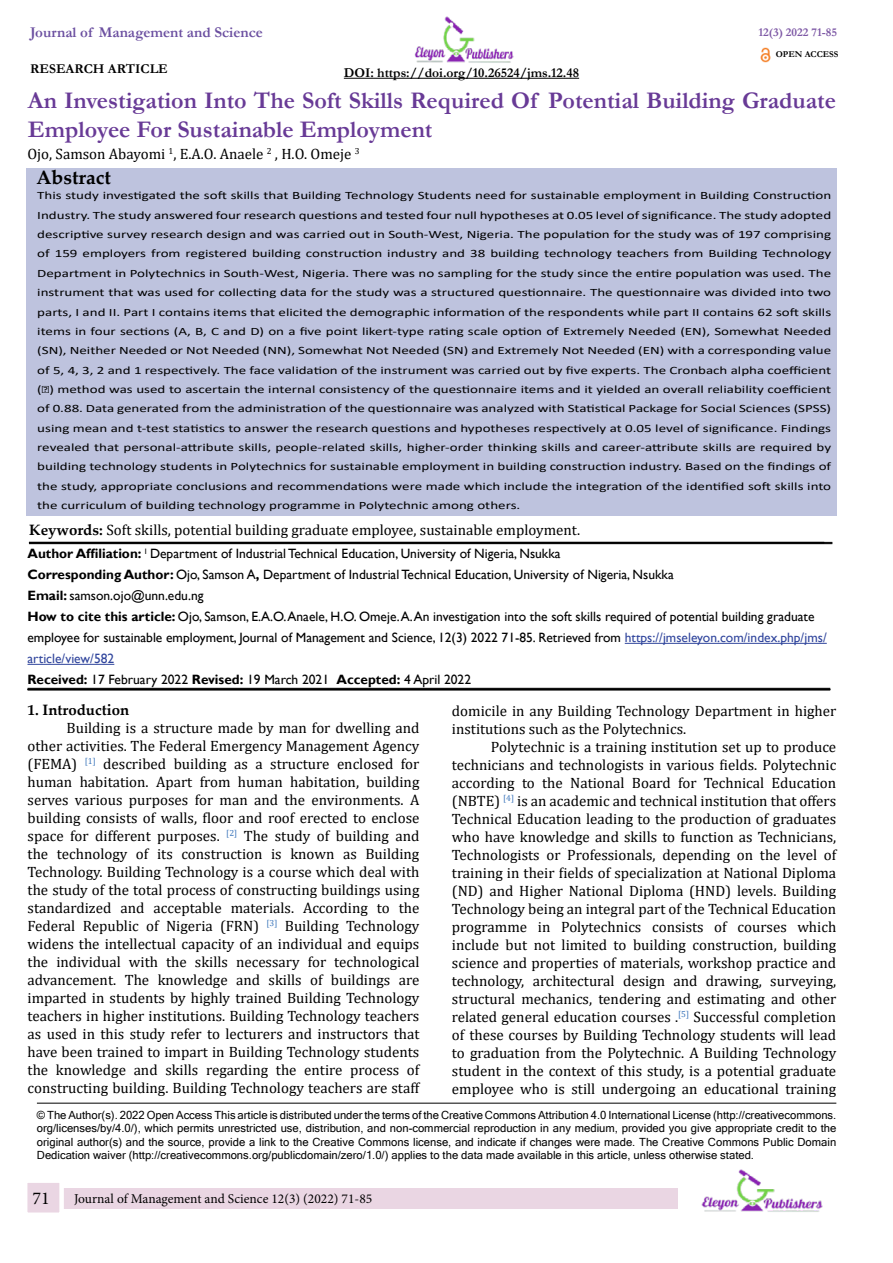
<style>
.page{position:relative;width:893px;height:1263px;background:#fff}
.page>*{position:absolute;margin:0;border:0;box-sizing:border-box;transform-origin:0 0}
.t1{font:700 24px/28.8px "Garamond";color:#683a96}
.t2{font:700 19.5px "Palatino Linotype";color:#000}
.t3{font:18px "Minion Pro";color:#000}
.t4{font:15px/18px "Cambria";color:#000;text-align:justify}
.t5{font:700 15px "Garamond";color:#6b4fa0}
.t6{font:700 15px "Palatino Linotype";color:#000}
.t7{font:13.5px/21px "Gill Sans";color:#000}
.t8{font:700 13.5px "Garamond";color:#000}
.t9{font:13.5px "Minion Pro";color:#000}
.t10{font:700 12px "Garamond";color:#7d58a5}
.t11{font:11.25px/19.4px "Calibri";color:#000;text-align:justify;scale:1.33 1}
.t12{font:11.25px/13.5px "Microsoft Sans Serif";color:#000;text-align:justify}
.t13{font:700 9px "Garamond";color:#000}
.s1{font-family:"Palatino Linotype";font-weight:700}
.s2{font-weight:700}
.s3{color:#31469d}
</style>
<div class="page">
<img style="left:701px;top:1170px;width:122px;height:42px">
<div style="left:58px;top:1188px;width:620px;height:20px;background:#ead6e3"></div>
<div style="left:23px;top:1178px;width:41px;height:39px;background:#ead6e3;border:4px solid #fff"></div>
<div style="left:26px;top:168px;width:810px;height:348px;background:#bec3de"></div>
<hr style="left:625px;top:643px;width:202px;height:1px;background:#31469d">
<hr style="left:27px;top:664px;width:87px;height:1px;background:#31469d">
<hr style="left:29px;top:542px;width:803px;height:1px;background:#000">
<hr style="left:29px;top:543px;width:803px;height:1px;background:#000">
<hr style="left:28px;top:690px;width:802px;height:1px;background:#000">
<hr style="left:28px;top:689px;width:802px;height:1px;background:#000">
<hr style="left:28px;top:688px;width:802px;height:1px;background:#000">
<img style="left:760px;top:47px;width:11px;height:16px">
<hr style="left:37px;top:1103px;width:799px;height:1px;background:#000">
<img style="left:414px;top:16px;width:100px;height:47px">
<hr style="left:344px;top:78px;width:235px;height:1px;background:#000">
<p class="t5" style="left:30px;top:22px;width:234px">Journal of Management and Science</p>
<p class="t8" style="left:30px;top:60px;width:139px">RESEARCH ARTICLE</p>
<p class="t1" style="left:28px;top:86px;width:809px">An Investigation Into The Soft Skills Required Of Potential Building Graduate<br>Employee For Sustainable Employment</p>
<p class="t10" style="left:758px;top:24px;width:80px">12(3) 2022 71-85</p>
<p class="t13" style="left:776px;top:48px;width:64px">OPEN ACCESS</p>
<p class="t8" style="left:344px;top:64px;width:237px">DOI: https://doi.org/10.26524/jms.12.48</p>
<p class="t4" style="left:27px;top:145px;width:334px">Ojo, Samson Abayomi <sup>1</sup>, E.A.O. Anaele <sup>2</sup> , H.O. Omeje <sup>3</sup></p>
<p class="t2" style="left:36px;top:163px;width:76px">Abstract</p>
<p class="t11" style="left:37px;top:186px;width:598px">This study investigated the soft skills that Building Technology Students need for sustainable employment in Building Construction Industry. The study answered four research questions and tested four null hypotheses at 0.05 level of significance. The study adopted descriptive survey research design and was carried out in South-West, Nigeria. The population for the study was of 197 comprising of 159 employers from registered building construction industry and 38 building technology teachers from Building Technology Department in Polytechnics in South-West, Nigeria. There was no sampling for the study since the entire population was used. The instrument that was used for collecting data for the study was a structured questionnaire. The questionnaire was divided into two parts, I and II. Part I contains items that elicited the demographic information of the respondents while part II contains 62 soft skills items in four sections (A, B, C and D) on a five point likert-type rating scale option of Extremely Needed (EN), Somewhat Needed (SN), Neither Needed or Not Needed (NN), Somewhat Not Needed (SN) and Extremely Not Needed (EN) with a corresponding value of 5, 4, 3, 2 and 1 respectively. The face validation of the instrument was carried out by five experts. The Cronbach alpha coefficient (∝) method was used to ascertain the internal consistency of the questionnaire items and it yielded an overall reliability coefficient of 0.88. Data generated from the administration of the questionnaire was analyzed with Statistical Package for Social Sciences (SPSS) using mean and t-test statistics to answer the research questions and hypotheses respectively at 0.05 level of significance. Findings revealed that personal-attribute skills, people-related skills, higher-order thinking skills and career-attribute skills are required by building technology students in Polytechnics for sustainable employment in building construction industry. Based on the findings of the study, appropriate conclusions and recommendations were made which include the integration of the identified soft skills into the curriculum of building technology programme in Polytechnic among others.</p>
<p class="t4" style="left:29px;top:521px;width:553px"><span class="s1">Keywords:</span> Soft skills, potential building graduate employee, sustainable employment.</p>
<p class="t7" style="left:27px;top:543px;width:535px"><span class="s2">Author Affiliation:</span> <sup>1</sup> Department of Industrial Technical Education, University of Nigeria, Nsukka</p>
<p class="t7" style="left:27px;top:564px;width:648px"><span class="s2">Corresponding Author:</span> Ojo, Samson A<span class="s2">,</span> Department of Industrial Technical Education, University of Nigeria, Nsukka</p>
<p class="t7" style="left:27px;top:585px;width:178px"><span class="s2">Email:</span> samson.ojo@unn.edu.ng</p>
<p class="t7" style="left:27px;top:606px;width:801px"><span class="s2">How to cite this article:</span> Ojo, Samson, E.A.O. Anaele, H.O. Omeje. A. An investigation into the soft skills required of potential building graduate employee for sustainable employment, Journal of Management and Science, 12(3) 2022 71-85. Retrieved from <span class="s3">https://jmseleyon.com/index.php/jms/ article/view/582</span></p>
<p class="t7" style="left:27px;top:669px;width:445px"><span class="s2">Received:</span> 17 February 2022 <span class="s2">Revised:</span> 19 March 2021 <span class="s2">Accepted:</span> 4 April 2022</p>
<p class="t6" style="left:28px;top:700px;width:103px">1. Introduction</p>
<p class="t4" style="left:28px;top:719px;width:393px;text-indent:39px">Building is a structure made by man for dwelling and other activities. The Federal Emergency Management Agency (FEMA) <sup>[1]</sup> described building as a structure enclosed for human habitation. Apart from human habitation, building serves various purposes for man and the environments. A building consists of walls, floor and roof erected to enclose space for different purposes. <sup>[2]</sup> The study of building and the technology of its construction is known as Building Technology. Building Technology is a course which deal with the study of the total process of constructing buildings using standardized and acceptable materials. According to the Federal Republic of Nigeria (FRN) <sup>[3]</sup> Building Technology widens the intellectual capacity of an individual and equips the individual with the skills necessary for technological advancement. The knowledge and skills of buildings are imparted in students by highly trained Building Technology teachers in higher institutions. Building Technology teachers as used in this study refer to lecturers and instructors that have been trained to impart in Building Technology students the knowledge and skills regarding the entire process of constructing building. Building Technology teachers are staff</p>
<p class="t12" style="left:37px;top:1108px;width:801px">© The Author(s). 2022 Open Access This article is distributed under the terms of the Creative Commons Attribution 4.0 International License (http://creativecommons. org/licenses/by/4.0/), which permits unrestricted use, distribution, and non-commercial reproduction in any medium, provided you give appropriate credit to the original author(s) and the source, provide a link to the Creative Commons license, and indicate if changes were made. The Creative Commons Public Domain Dedication waiver (http://creativecommons.org/publicdomain/zero/1.0/) applies to the data made available in this article, unless otherwise stated.</p>
<p class="t4" style="left:452px;top:702px;width:386px">domicile in any Building Technology Department in higher institutions such as the Polytechnics.</p>
<p class="t4" style="left:452px;top:738px;width:386px;text-indent:39px">Polytechnic is a training institution set up to produce technicians and technologists in various fields. Polytechnic according to the National Board for Technical Education (NBTE) <sup>[4]</sup> is an academic and technical institution that offers Technical Education leading to the production of graduates who have knowledge and skills to function as Technicians, Technologists or Professionals, depending on the level of training in their fields of specialization at National Diploma (ND) and Higher National Diploma (HND) levels. Building Technology being an integral part of the Technical Education programme in Polytechnics consists of courses which include but not limited to building construction, building science and properties of materials, workshop practice and technology, architectural design and drawing, surveying, structural mechanics, tendering and estimating and other related general education courses .<sup>[5]</sup> Successful completion of these courses by Building Technology students will lead to graduation from the Polytechnic. A Building Technology student in the context of this study, is a potential graduate employee who is still undergoing an educational training</p>
<p class="t3" style="left:32px;top:1186px;width:19px">71</p>
<p class="t9" style="left:74px;top:1190px;width:300px">Journal of Management and Science 12(3) (2022) 71-85</p>
</div>
